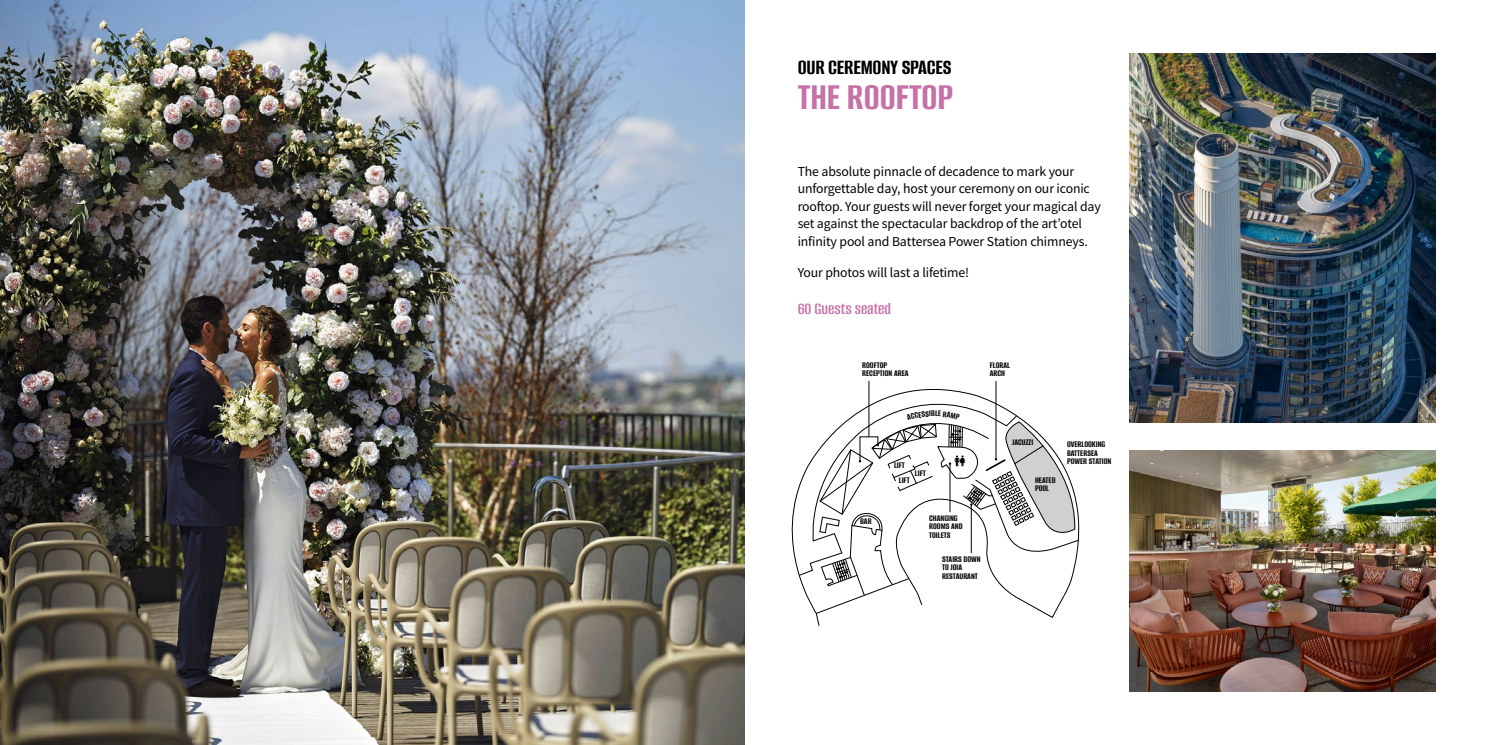
<style>
.page{position:relative;width:1489px;height:745px;background:#fff}
.page>*{position:absolute;margin:0;border:0;box-sizing:border-box;transform-origin:0 0}
.t1{font:700 40px "Alumni Sans";color:#c671a8}
.t2{font:700 22.5px "Alumni Sans";letter-spacing:-.01em;color:#000}
.t3{font:600 17.5px "Alumni Sans";color:#c671a8}
.t4{font:13.75px/17.5px "Source Sans Pro";letter-spacing:-.01em;color:#000}
.t5{font:700 9.5px/8.5px "Alumni Sans";color:#000}
</style>
<div class="page">
<img style="left:0;top:0;width:744px;height:744px">
<img style="left:1129px;top:53px;width:306px;height:369px">
<img style="left:1129px;top:450px;width:306px;height:241px">
<hr style="left:995px;top:381px;width:1px;height:78px;background:#000">
<svg style="left:798px;top:384px;width:281px;height:230px"></svg>
<h2 class="t2" style="left:797px;top:56px;width:155px">OUR CEREMONY SPACES</h2>
<h1 class="t1" style="left:797px;top:77px;width:157px">THE ROOFTOP</h1>
<p class="t4" style="left:797px;top:162px;width:305px">The absolute pinnacle of decadence to mark your unforgettable day, host your ceremony on our iconic rooftop. Your guests will never forget your magical day set against the spectacular backdrop of the art’otel infinity pool and Battersea Power Station chimneys.</p>
<p class="t4" style="left:797px;top:263px;width:173px">Your photos will last a lifetime!</p>
<p class="t3" style="left:797px;top:299px;width:95px">60 Guests seated</p>
<p class="t5" style="left:862px;top:361px;width:48px">ROOFTOP<br>RECEPTION AREA</p>
<p class="t5" style="left:989px;top:361px;width:22px">FLORAL<br>ARCH</p>
<p class="t5" style="left:860px;top:516px;width:13px">BAR</p>
<p class="t5" style="left:894px;top:458px;width:17px;line-height:14.4px;text-align:center">LIFT<br>LIFT</p>
<p class="t5" style="left:914px;top:469px;width:12px">LIFT</p>
<p class="t5" style="left:929px;top:513px;width:35px">CHANGING<br>ROOMS AND<br>TOILETS</p>
<p class="t5" style="left:942px;top:554px;width:40px">STAIRS DOWN<br>TO JOIA<br>RESTAURANT</p>
<p class="t5" style="left:1012px;top:438px;width:23px">JACUZZI</p>
<p class="t5" style="left:1034px;top:475px;width:22px">HEATED<br>POOL</p>
<p class="t5" style="left:1066px;top:440px;width:46px">OVERLOOKING<br>BATTERSEA<br>POWER STATION</p>
</div>
